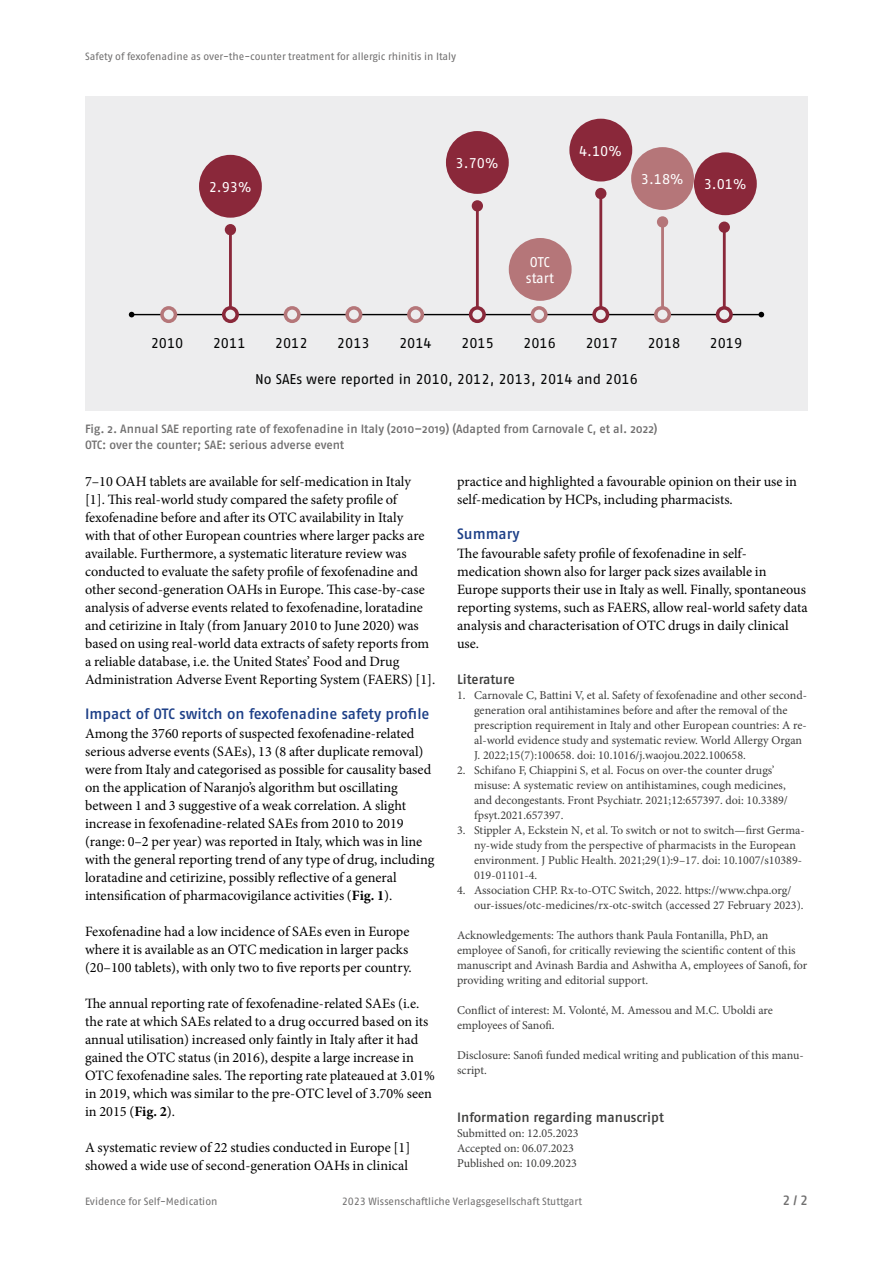
<style>
.page{position:relative;width:893px;height:1263px;background:#fff}
.page>*{position:absolute;margin:0;border:0;box-sizing:border-box;transform-origin:0 0}
.t1{font:16.95px "Fago Pro";color:#000}
.t2{font:500 15px "Fago Pro";color:#1d3f87}
.t3{font:14.25px/18px "Minion Pro";color:#000}
.t4{font:14.1px "Fago Pro";color:#010202}
.t5{font:14.1px/17px "Fago Pro";color:#fff}
.t6{font:500 13.5px "Fago Pro";letter-spacing:-.005em;color:#3c3c3b}
.t7{font:500 13.5px "Fago Pro";color:#706f6f}
.t8{font:12px/15px "Minion Pro";color:#3c3c3b}
.t9{font:500 12px/16.5px "Fago Pro";letter-spacing:-.005em;color:#706f6f}
.t10{font:10.5px "Fago Pro";letter-spacing:-.005em;color:#706f6f}
.s1{font-weight:700}
</style>
<div class="page">
<div style="left:85px;top:96px;width:723px;height:314px;background:#ededee"></div>
<hr style="left:132px;top:314px;width:629px;height:1px;background:#000">
<svg style="left:758px;top:312px;width:6px;height:5px"></svg>
<svg style="left:129px;top:312px;width:5px;height:5px"></svg>
<hr style="left:229px;top:230px;width:3px;height:85px;background:#8a283a">
<div style="left:225px;top:224px;width:11px;height:11px;background:#8a283a;border-radius:50%"></div>
<hr style="left:476px;top:206px;width:3px;height:109px;background:#8a283a">
<div style="left:472px;top:200px;width:11px;height:12px;background:#8a283a;border-radius:50%"></div>
<hr style="left:599px;top:193px;width:3px;height:122px;background:#8a283a">
<div style="left:595px;top:188px;width:11px;height:11px;background:#8a283a;border-radius:50%"></div>
<hr style="left:661px;top:222px;width:3px;height:93px;background:#b57679">
<div style="left:657px;top:216px;width:11px;height:12px;background:#b57679;border-radius:50%"></div>
<hr style="left:723px;top:227px;width:3px;height:88px;background:#8a283a">
<div style="left:719px;top:222px;width:11px;height:11px;background:#8a283a;border-radius:50%"></div>
<div style="left:162px;top:308px;width:13px;height:13px;background:#ededee;border-radius:50%"></div>
<div style="left:160px;top:306px;width:17px;height:17px;border:4px solid #b57679;border-radius:50%"></div>
<div style="left:285px;top:308px;width:14px;height:13px;background:#ededee;border-radius:50%"></div>
<div style="left:284px;top:306px;width:17px;height:17px;border:4px solid #b57679;border-radius:50%"></div>
<div style="left:409px;top:308px;width:13px;height:13px;background:#ededee;border-radius:50%"></div>
<div style="left:407px;top:306px;width:17px;height:17px;border:4px solid #b57679;border-radius:50%"></div>
<div style="left:532px;top:308px;width:14px;height:13px;background:#ededee;border-radius:50%"></div>
<div style="left:531px;top:306px;width:17px;height:17px;border:4px solid #b57679;border-radius:50%"></div>
<div style="left:656px;top:308px;width:13px;height:13px;background:#ededee;border-radius:50%"></div>
<div style="left:654px;top:306px;width:17px;height:17px;border:4px solid #b57679;border-radius:50%"></div>
<div style="left:224px;top:308px;width:13px;height:13px;background:#ededee;border-radius:50%"></div>
<div style="left:222px;top:306px;width:17px;height:17px;border:4px solid #8a283a;border-radius:50%"></div>
<div style="left:347px;top:308px;width:14px;height:13px;background:#ededee;border-radius:50%"></div>
<div style="left:345px;top:306px;width:17px;height:17px;border:4px solid #b57679;border-radius:50%"></div>
<div style="left:471px;top:308px;width:13px;height:13px;background:#ededee;border-radius:50%"></div>
<div style="left:469px;top:306px;width:17px;height:17px;border:4px solid #8a283a;border-radius:50%"></div>
<div style="left:594px;top:308px;width:13px;height:13px;background:#ededee;border-radius:50%"></div>
<div style="left:592px;top:306px;width:17px;height:17px;border:4px solid #8a283a;border-radius:50%"></div>
<div style="left:718px;top:308px;width:13px;height:13px;background:#ededee;border-radius:50%"></div>
<div style="left:716px;top:306px;width:17px;height:17px;border:4px solid #8a283a;border-radius:50%"></div>
<div style="left:199px;top:155px;width:63px;height:63px;background:#8a283a;border-radius:50%"></div>
<div style="left:446px;top:131px;width:63px;height:63px;background:#8a283a;border-radius:50%"></div>
<div style="left:509px;top:238px;width:63px;height:63px;background:#b57679;border-radius:50%"></div>
<div style="left:569px;top:119px;width:63px;height:62px;background:#8a283a;border-radius:50%"></div>
<div style="left:631px;top:147px;width:63px;height:63px;background:#b57679;border-radius:50%"></div>
<div style="left:694px;top:152px;width:63px;height:63px;background:#8a283a;border-radius:50%"></div>
<p class="t10" style="left:85px;top:50px;width:373px">Safety of fexofenadine as over-the-counter treatment for allergic rhinitis in Italy</p>
<p class="t5" style="left:209px;top:178px;width:44px">2.93%</p>
<p class="t5" style="left:456px;top:155px;width:44px">3.70%</p>
<p class="t5" style="left:579px;top:142px;width:44px">4.10%</p>
<p class="t5" style="left:641px;top:171px;width:44px">3.18%</p>
<p class="t5" style="left:704px;top:176px;width:44px">3.01%</p>
<p class="t5" style="left:526px;top:253px;width:30px">OTC start</p>
<p class="t4" style="left:151px;top:335px;width:34px">2010</p>
<p class="t4" style="left:213px;top:335px;width:34px">2011</p>
<p class="t4" style="left:275px;top:335px;width:34px">2012</p>
<p class="t4" style="left:337px;top:335px;width:34px">2013</p>
<p class="t4" style="left:399px;top:335px;width:34px">2014</p>
<p class="t4" style="left:461px;top:335px;width:34px">2015</p>
<p class="t4" style="left:523px;top:335px;width:34px">2016</p>
<p class="t4" style="left:585px;top:335px;width:34px">2017</p>
<p class="t4" style="left:647px;top:335px;width:34px">2018</p>
<p class="t4" style="left:709px;top:335px;width:34px">2019</p>
<p class="t4" style="left:255px;top:371px;width:384px">No SAEs were reported in 2010, 2012, 2013, 2014 and 2016</p>
<p class="t9" style="left:85px;top:420px;width:574px">Fig. 2. Annual SAE reporting rate of fexofenadine in Italy (2010–2019) (Adapted from Carnovale C, et al. 2022)<br>OTC: over the counter; SAE: serious adverse event</p>
<p class="t3" style="left:457px;top:472px;width:341px">practice and highlighted a favourable opinion on their use in self-medication by HCPs, including pharmacists.</p>
<p class="t2" style="left:457px;top:525px;width:64px">Summary</p>
<p class="t3" style="left:457px;top:545px;width:352px">The favourable safety profile of fexofenadine in self&shy;medication shown also for larger pack sizes available in Europe supports their use in Italy as well. Finally, spontaneous reporting systems, such as FAERS, allow real-world safety data analysis and characterisation of OTC drugs in daily clinical use.</p>
<p class="t6" style="left:457px;top:671px;width:59px">Literature</p>
<p class="t8" style="left:474px;top:688px;width:334px;text-indent:-17px">1. Carnovale C, Battini V, et al. Safety of fexofenadine and other second&shy;generation oral antihistamines before and after the removal of the prescription requirement in Italy and other European countries: A re&shy;al-world evidence study and systematic review. World Allergy Organ J. 2022;15(7):100658. doi: 10.1016/j.waojou.2022.100658.</p>
<p class="t8" style="left:474px;top:763px;width:315px;text-indent:-17px">2. Schifano F, Chiappini S, et al. Focus on over-the counter drugs’ misuse: A systematic review on antihistamines, cough medicines, and decongestants. Front Psychiatr. 2021;12:657397. doi: 10.3389/ fpsyt.2021.657397.</p>
<p class="t8" style="left:474px;top:823px;width:332px;text-indent:-17px">3. Stippler A, Eckstein N, et al. To switch or not to switch—first Germa&shy;ny-wide study from the perspective of pharmacists in the European environment. J Public Health. 2021;29(1):9–17. doi: 10.1007/s10389- 019-01101-4.</p>
<p class="t8" style="left:474px;top:883px;width:331px;text-indent:-17px">4. Association CHP. Rx-to-OTC Switch, 2022. https://www.chpa.org/ our-issues/otc-medicines/rx-otc-switch (accessed 27 February 2023).</p>
<p class="t8" style="left:457px;top:928px;width:352px">Acknowledgements: The authors thank Paula Fontanilla, PhD, an employee of Sanofi, for critically reviewing the scientific content of this manuscript and Avinash Bardia and Ashwitha A, employees of Sanofi, for providing writing and editorial support.</p>
<p class="t8" style="left:457px;top:1003px;width:317px">Conflict of interest: M. Volonté, M. Amessou and M.C. Uboldi are employees of Sanofi.</p>
<p class="t8" style="left:457px;top:1048px;width:348px">Disclosure: Sanofi funded medical writing and publication of this manu&shy;script.</p>
<p class="t6" style="left:457px;top:1109px;width:208px">Information regarding manuscript</p>
<p class="t8" style="left:457px;top:1126px;width:123px">Submitted on: 12.05.2023<br>Accepted on: 06.07.2023<br>Published on: 10.09.2023</p>
<p class="t3" style="left:85px;top:473px;width:352px">7–10 OAH tablets are available for self-medication in Italy<br>[1]. This real-world study compared the safety profile of fexofenadine before and after its OTC availability in Italy<br>with that of other European countries where larger packs are available. Furthermore, a systematic literature review was conducted to evaluate the safety profile of fexofenadine and other second-generation OAHs in Europe. This case-by-case analysis of adverse events related to fexofenadine, loratadine and cetirizine in Italy (from January 2010 to June 2020) was based on using real-world data extracts of safety reports from a reliable database, i.e. the United States’ Food and Drug Administration Adverse Event Reporting System (FAERS) [1].</p>
<p class="t2" style="left:85px;top:705px;width:346px">Impact of OTC switch on fexofenadine safety profile</p>
<p class="t3" style="left:85px;top:725px;width:351px">Among the 3760 reports of suspected fexofenadine-related serious adverse events (SAEs), 13 (8 after duplicate removal) were from Italy and categorised as possible for causality based on the application of Naranjo’s algorithm but oscillating between 1 and 3 suggestive of a weak correlation. A slight increase in fexofenadine-related SAEs from 2010 to 2019 (range: 0–2 per year) was reported in Italy, which was in line with the general reporting trend of any type of drug, including loratadine and cetirizine, possibly reflective of a general intensification of pharmacovigilance activities (<span class="s1">Fig. 1</span>).</p>
<p class="t3" style="left:85px;top:922px;width:328px">Fexofenadine had a low incidence of SAEs even in Europe where it is available as an OTC medication in larger packs (20–100 tablets), with only two to five reports per country.</p>
<p class="t3" style="left:85px;top:994px;width:351px">The annual reporting rate of fexofenadine-related SAEs (i.e. the rate at which SAEs related to a drug occurred based on its annual utilisation) increased only faintly in Italy after it had gained the OTC status (in 2016), despite a large increase in OTC fexofenadine sales. The reporting rate plateaued at 3.01% in 2019, which was similar to the pre-OTC level of 3.70% seen in 2015 (<span class="s1">Fig. 2</span>).</p>
<p class="t3" style="left:85px;top:1138px;width:327px">A systematic review of 22 studies conducted in Europe [1] showed a wide use of second-generation OAHs in clinical</p>
<p class="t1" style="left:263px;top:472px;width:368px">OTC: over the counter; SAE: serious adverse event</p>
<p class="t10" style="left:85px;top:1195px;width:134px">Evidence for Self-Medication</p>
<p class="t10" style="left:342px;top:1195px;width:242px">2023 Wissenschaftliche Verlagsgesellschaft Stuttgart</p>
<p class="t7" style="left:782px;top:1192px;width:27px">2 / 2</p>
</div>
